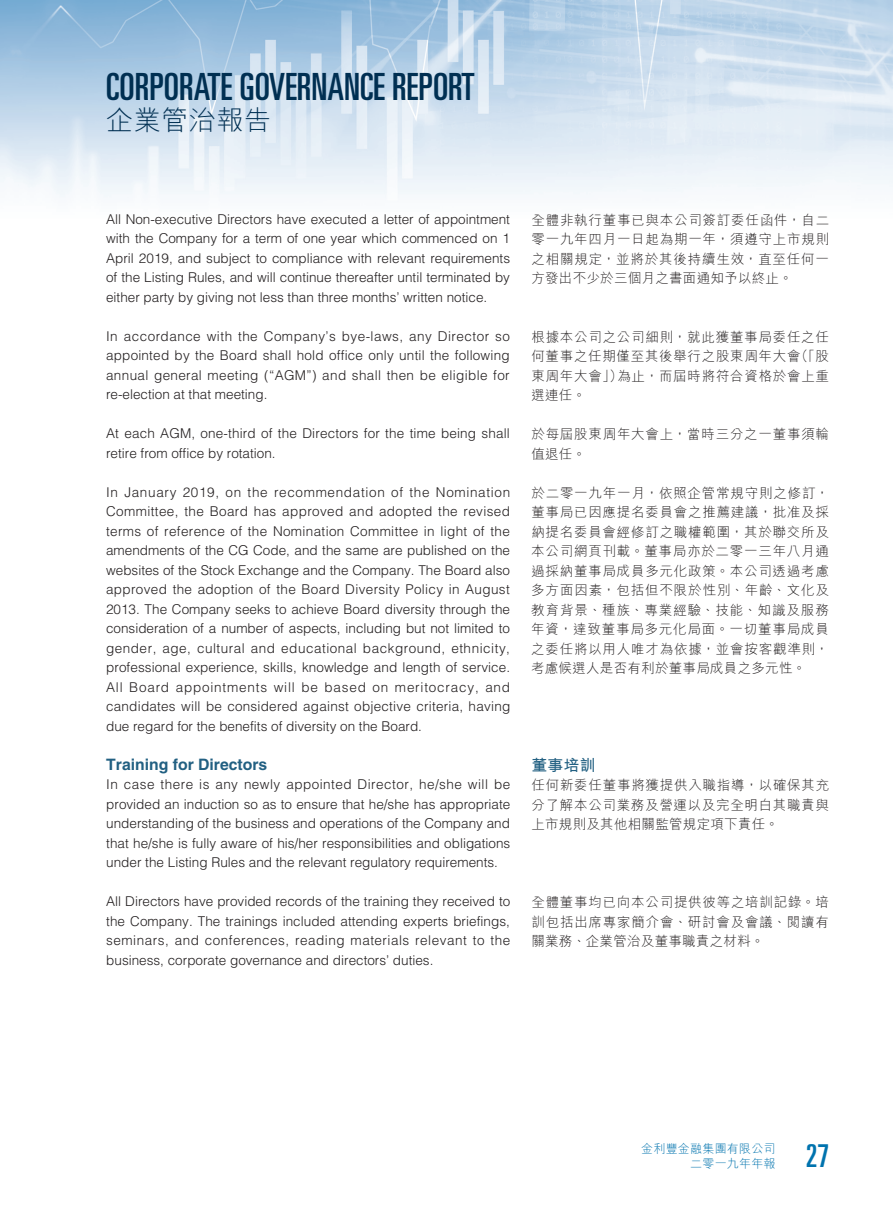
<style>
.page{position:relative;width:893px;height:1212px;background:#fff}
.page>*{position:absolute;margin:0;border:0;box-sizing:border-box;transform-origin:0 0}
.t1{font:ultra-condensed 37.5px "Univers LT Std";color:#002f52}
.t2{font:ultra-condensed 31.5px "Univers LT Std";color:#0073ae}
.t3{font:300 27px "M Hei HK";letter-spacing:.02em;color:#002f52}
.t4{font:700 15.75px "Helvetica LT Std";color:#226082}
.t5{font:700 15.75px "M Hei HK";color:#226082}
.t6{font:300 13.5px/19.5px "Helvetica LT Std";color:#231f20;text-align:justify}
.t7{font:300 13.5px/19.5px "M Hei HK";letter-spacing:.055em;color:#231f20;text-align:justify}
.t8{font:300 12px/15px "M Hei HK";letter-spacing:.02em;color:#0073ae;text-align:right}
</style>
<div class="page">
<img style="left:0;top:0;width:893px;height:197px">
<h1 class="t1" style="left:106px;top:66px;width:370px">CORPORATE GOVERNANCE REPORT</h1>
<h3 class="t3" style="left:106px;top:106px;width:166px">企業管治報告</h3>
<p class="t6" style="left:106px;top:209px;width:406px">All Non-executive Directors have executed a letter of appointment with the Company for a term of one year which commenced on 1<br>April 2019, and subject to compliance with relevant requirements of the Listing Rules, and will continue thereafter until terminated by either party by giving not less than three months’ written notice.</p>
<p class="t6" style="left:106px;top:326px;width:405px">In accordance with the Company’s bye-laws, any Director so appointed by the Board shall hold office only until the following annual general meeting (“AGM”) and shall then be eligible for re-election at that meeting.</p>
<p class="t6" style="left:106px;top:424px;width:405px">At each AGM, one-third of the Directors for the time being shall retire from office by rotation.</p>
<p class="t6" style="left:106px;top:482px;width:406px">In January 2019, on the recommendation of the Nomination Committee, the Board has approved and adopted the revised terms of reference of the Nomination Committee in light of the amendments of the CG Code, and the same are published on the websites of the Stock Exchange and the Company. The Board also approved the adoption of the Board Diversity Policy in August 2013. The Company seeks to achieve Board diversity through the consideration of a number of aspects, including but not limited to gender, age, cultural and educational background, ethnicity, professional experience, skills, knowledge and length of service.<br>All Board appointments will be based on meritocracy, and candidates will be considered against objective criteria, having due regard for the benefits of diversity on the Board.</p>
<p class="t4" style="left:106px;top:755px;width:163px">Training for Directors</p>
<p class="t6" style="left:106px;top:775px;width:405px">In case there is any newly appointed Director, he/she will be provided an induction so as to ensure that he/she has appropriate understanding of the business and operations of the Company and that he/she is fully aware of his/her responsibilities and obligations under the Listing Rules and the relevant regulatory requirements.</p>
<p class="t6" style="left:106px;top:892px;width:405px">All Directors have provided records of the training they received to the Company. The trainings included attending experts briefings, seminars, and conferences, reading materials relevant to the business, corporate governance and directors’ duties.</p>
<p class="t7" style="left:531px;top:210px;width:299px">全體非執行董事已與本公司簽訂委任函件，自二零一九年四月一日起為期一年，須遵守上市規則之相關規定，並將於其後持續生效，直至任何一方發出不少於三個月之書面通知予以終止。</p>
<p class="t7" style="left:531px;top:327px;width:299px">根據本公司之公司細則，就此獲董事局委任之任何董事之任期僅至其後舉行之股東周年大會（「股東周年大會」）為止，而屆時將符合資格於會上重選連任。</p>
<p class="t7" style="left:531px;top:424px;width:299px">於每屆股東周年大會上，當時三分之一董事須輪值退任。</p>
<p class="t7" style="left:531px;top:483px;width:299px">於二零一九年一月，依照企管常規守則之修訂，董事局已因應提名委員會之推薦建議，批准及採納提名委員會經修訂之職權範圍，其於聯交所及本公司網頁刊載。董事局亦於二零一三年八月通過採納董事局成員多元化政策。本公司透過考慮多方面因素，包括但不限於性別、年齡、文化及教育背景、種族、專業經驗、技能、知識及服務年資，達致董事局多元化局面。一切董事局成員之委任將以用人唯才為依據，並會按客觀準則，考慮候選人是否有利於董事局成員之多元性。</p>
<p class="t5" style="left:531px;top:753px;width:65px">董事培訓</p>
<p class="t7" style="left:531px;top:775px;width:299px">任何新委任董事將獲提供入職指導，以確保其充分了解本公司業務及營運以及完全明白其職責與上市規則及其他相關監管規定項下責任。</p>
<p class="t7" style="left:531px;top:892px;width:299px">全體董事均已向本公司提供彼等之培訓記錄。培訓包括出席專家簡介會、研討會及會議、閱讀有關業務、企業管治及董事職責之材料。</p>
<p class="t8" style="left:641px;top:1141px;width:136px">金利豐金融集團有限公司二零一九年年報</p>
<h2 class="t2" style="left:806px;top:1137px;width:25px">27</h2>
</div>
